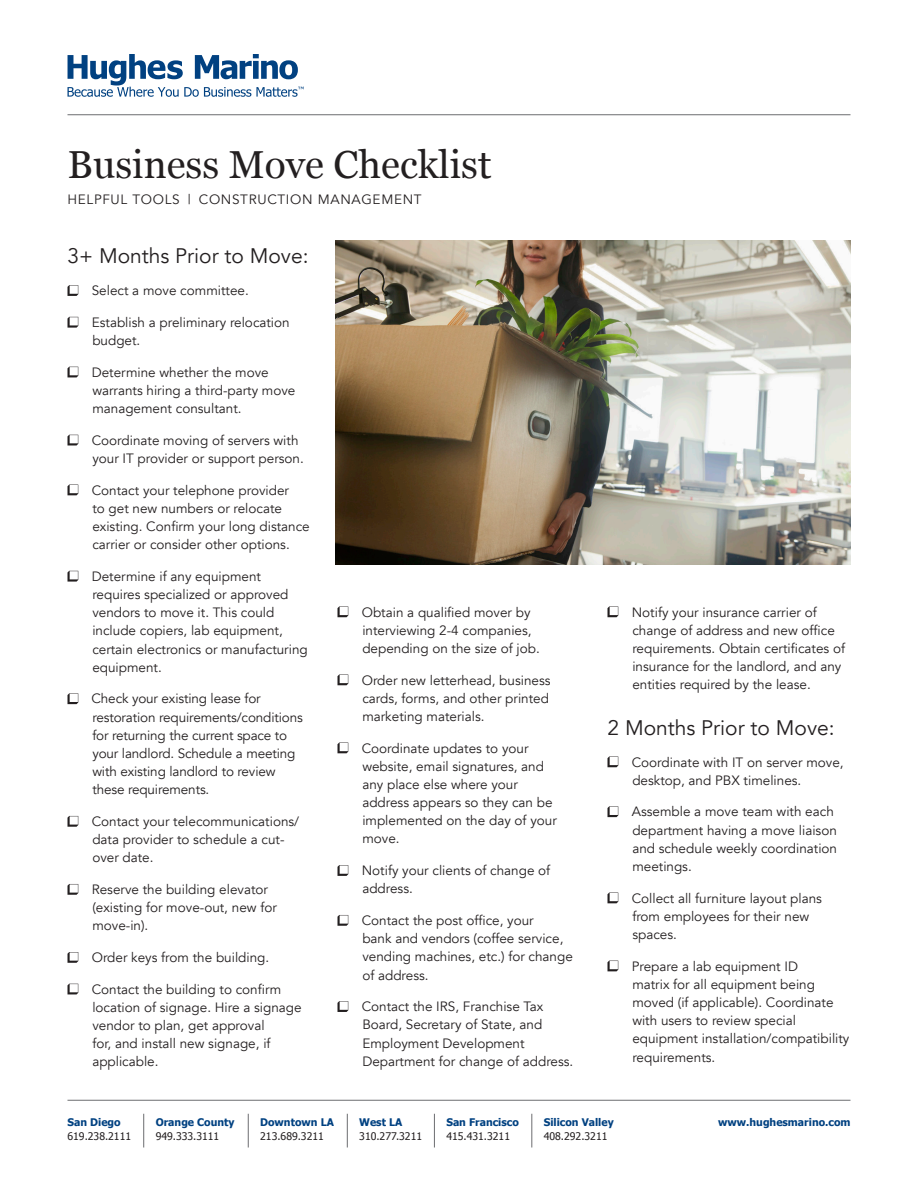
<style>
.page{position:relative;width:918px;height:1188px;background:#fff}
.page>*{position:absolute;margin:0;border:0;box-sizing:border-box;transform-origin:0 0}
.Heading{font:39px "Georgia";color:#231f20}
.Section_Subhead{font:21px "Avenir";color:#231f20}
.Checklist_Bullets{font:13.5px/18.1px "Avenir";color:#231f20}
.All_Caps_Subhead{font:13.5px "Avenir";letter-spacing:.05em;color:#231f20}
.t1{font:700 10.5px "Tahoma";color:#014181}
.t2{font:10.5px "Tahoma";color:#231f20}
</style>
<div class="page">
<svg style="left:68px;top:285px;width:10px;height:11px"></svg>
<svg style="left:68px;top:317px;width:10px;height:11px"></svg>
<svg style="left:68px;top:367px;width:10px;height:10px"></svg>
<svg style="left:68px;top:435px;width:10px;height:10px"></svg>
<svg style="left:68px;top:485px;width:10px;height:10px"></svg>
<svg style="left:68px;top:571px;width:10px;height:11px"></svg>
<svg style="left:68px;top:693px;width:10px;height:11px"></svg>
<svg style="left:68px;top:816px;width:10px;height:11px"></svg>
<svg style="left:68px;top:884px;width:10px;height:11px"></svg>
<svg style="left:68px;top:952px;width:10px;height:11px"></svg>
<svg style="left:68px;top:984px;width:10px;height:10px"></svg>
<svg style="left:338px;top:606px;width:10px;height:11px"></svg>
<svg style="left:338px;top:675px;width:10px;height:10px"></svg>
<svg style="left:338px;top:743px;width:10px;height:10px"></svg>
<svg style="left:338px;top:865px;width:10px;height:11px"></svg>
<svg style="left:338px;top:915px;width:10px;height:11px"></svg>
<svg style="left:338px;top:1001px;width:10px;height:11px"></svg>
<svg style="left:608px;top:606px;width:10px;height:11px"></svg>
<svg style="left:608px;top:756px;width:10px;height:11px"></svg>
<svg style="left:608px;top:806px;width:10px;height:11px"></svg>
<svg style="left:608px;top:893px;width:10px;height:10px"></svg>
<svg style="left:608px;top:961px;width:10px;height:10px"></svg>
<hr style="left:68px;top:114px;width:782px;height:1px;background:#6c6d70">
<svg style="left:68px;top:54px;width:236px;height:43px"></svg>
<hr style="left:68px;top:1100px;width:782px;height:1px;background:#6c6d70">
<hr style="left:143px;top:1114px;width:1px;height:34px;background:#6c6d70">
<hr style="left:248px;top:1114px;width:1px;height:34px;background:#6c6d70">
<hr style="left:347px;top:1114px;width:1px;height:34px;background:#6c6d70">
<hr style="left:434px;top:1114px;width:1px;height:34px;background:#6c6d70">
<hr style="left:532px;top:1114px;width:1px;height:34px;background:#6c6d70">
<img style="left:335px;top:241px;width:515px;height:324px">
<p class="Heading" style="left:68px;top:136px;width:426px">Business Move Checklist</p>
<p class="All_Caps_Subhead" style="left:68px;top:192px;width:356px">HELPFUL TOOLS | CONSTRUCTION MANAGEMENT</p>
<p class="Section_Subhead" style="left:68px;top:244px;width:243px">3+ Months Prior to Move:</p>
<p class="Checklist_Bullets" style="left:92px;top:282px;width:159px">Select a move committee.</p>
<p class="Checklist_Bullets" style="left:92px;top:313px;width:199px">Establish a preliminary relocation budget.</p>
<p class="Checklist_Bullets" style="left:92px;top:363px;width:205px">Determine whether the move warrants hiring a third-party move management consultant.</p>
<p class="Checklist_Bullets" style="left:92px;top:431px;width:214px">Coordinate moving of servers with your IT provider or support person.</p>
<p class="Checklist_Bullets" style="left:92px;top:481px;width:220px">Contact your telephone provider<br>to get new numbers or relocate existing. Confirm your long distance carrier or consider other options.</p>
<p class="Checklist_Bullets" style="left:92px;top:567px;width:217px">Determine if any equipment requires specialized or approved vendors to move it. This could include copiers, lab equipment, certain electronics or manufacturing equipment.</p>
<p class="Checklist_Bullets" style="left:92px;top:690px;width:213px">Check your existing lease for restoration requirements/conditions for returning the current space to your landlord. Schedule a meeting with existing landlord to review these requirements.</p>
<p class="Checklist_Bullets" style="left:92px;top:812px;width:209px">Contact your telecommunications/ data provider to schedule a cut&shy;over date.</p>
<p class="Checklist_Bullets" style="left:92px;top:881px;width:187px">Reserve the building elevator (existing for move-out, new for move-in).</p>
<p class="Checklist_Bullets" style="left:92px;top:949px;width:179px">Order keys from the building.</p>
<p class="Checklist_Bullets" style="left:92px;top:980px;width:211px">Contact the building to confirm location of signage. Hire a signage vendor to plan, get approval<br>for, and install new signage, if applicable.</p>
<p class="Checklist_Bullets" style="left:362px;top:603px;width:180px">Obtain a qualified mover by interviewing 2-4 companies, depending on the size of job.</p>
<p class="Checklist_Bullets" style="left:362px;top:671px;width:190px;text-align:justify">Order new letterhead, business cards, forms, and other printed marketing materials.</p>
<p class="Checklist_Bullets" style="left:362px;top:739px;width:197px">Coordinate updates to your website, email signatures, and any place else where your address appears so they can be implemented on the day of your move.</p>
<p class="Checklist_Bullets" style="left:362px;top:862px;width:190px">Notify your clients of change of address.</p>
<p class="Checklist_Bullets" style="left:362px;top:912px;width:213px">Contact the post office, your<br>bank and vendors (coffee service, vending machines, etc.) for change of address.</p>
<p class="Checklist_Bullets" style="left:362px;top:998px;width:213px">Contact the IRS, Franchise Tax<br>Board, Secretary of State, and<br>Employment Development<br>Department for change of address.</p>
<p class="Checklist_Bullets" style="left:632px;top:603px;width:215px">Notify your insurance carrier of change of address and new office requirements. Obtain certificates of insurance for the landlord, and any entities required by the lease.</p>
<p class="Section_Subhead" style="left:608px;top:715px;width:229px">2 Months Prior to Move:</p>
<p class="Checklist_Bullets" style="left:632px;top:753px;width:213px">Coordinate with IT on server move, desktop, and PBX timelines.</p>
<p class="Checklist_Bullets" style="left:632px;top:803px;width:207px">Assemble a move team with each department having a move liaison and schedule weekly coordination meetings.</p>
<p class="Checklist_Bullets" style="left:632px;top:889px;width:192px">Collect all furniture layout plans from employees for their new spaces.</p>
<p class="Checklist_Bullets" style="left:632px;top:957px;width:219px">Prepare a lab equipment ID<br>matrix for all equipment being moved (if applicable). Coordinate with users to review special equipment installation/compatibility requirements.</p>
<p class="t1" style="left:68px;top:1115px;width:55px">San Diego</p>
<p class="t2" style="left:68px;top:1129px;width:65px">619.238.2111</p>
<p class="t1" style="left:156px;top:1115px;width:80px">Orange County</p>
<p class="t2" style="left:156px;top:1129px;width:65px">949.333.3111</p>
<p class="t1" style="left:260px;top:1115px;width:75px">Downtown LA</p>
<p class="t2" style="left:260px;top:1129px;width:65px">213.689.3211</p>
<p class="t1" style="left:359px;top:1115px;width:45px">West LA</p>
<p class="t1" style="left:718px;top:1115px;width:134px">www.hughesmarino.com</p>
<p class="t2" style="left:359px;top:1129px;width:64px">310.277.3211</p>
<p class="t1" style="left:446px;top:1115px;width:74px">San Francisco</p>
<p class="t2" style="left:446px;top:1129px;width:65px">415.431.3211</p>
<p class="t1" style="left:544px;top:1115px;width:71px">Silicon Valley</p>
<p class="t2" style="left:544px;top:1129px;width:65px">408.292.3211</p>
</div>
